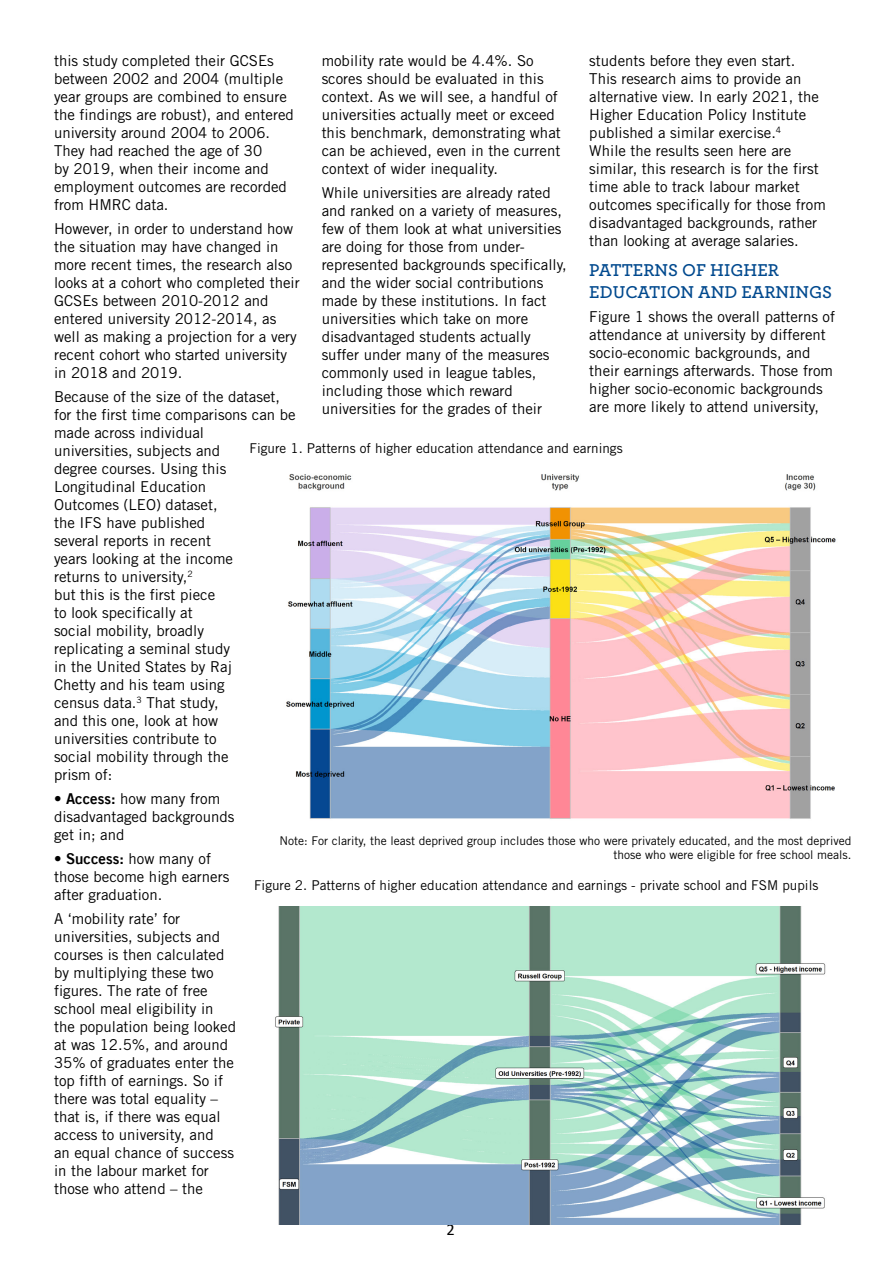
<style>
.page{position:relative;width:893px;height:1263px;background:#fff}
.page>*{position:absolute;margin:0;border:0;box-sizing:border-box;transform-origin:0 0}
.t1{font:600 18px/21.6px "Archer";color:#01498e}
.t2{font:16.5px "Calibri";color:#000}
.t3{font:15px/18px "Trade Gothic";color:#000}
.header_1{font:13.5px "Trade Gothic";color:#000}
.header_1-2{font:12px/13.8px "Trade Gothic";color:#000;text-align:right}
.s1{font-family:"Trade Gothic LT Bold Two"}
</style>
<div class="page">
<img style="left:275px;top:906px;width:551px;height:318px">
<img style="left:286px;top:474px;width:550px;height:345px">
<p class="t3" style="left:54px;top:51px;width:241px">this study completed their GCSEs between 2002 and 2004 (multiple year groups are combined to ensure the findings are robust), and entered university around 2004 to 2006.<br>They had reached the age of 30<br>by 2019, when their income and employment outcomes are recorded from HMRC data.</p>
<p class="t3" style="left:54px;top:219px;width:247px">However, in order to understand how the situation may have changed in more recent times, the research also looks at a cohort who completed their<br>GCSEs between 2010-2012 and entered university 2012-2014, as well as making a projection for a very recent cohort who started university in 2018 and 2019.</p>
<p class="t3" style="left:54px;top:387px;width:243px">Because of the size of the dataset, for the first time comparisons can be made across individual<br>universities, subjects and<br>degree courses. Using this<br>Longitudinal Education<br>Outcomes (LEO) dataset,<br>the IFS have published<br>several reports in recent<br>years looking at the income<br>returns to university,<sup>2<br></sup>but this is the first piece<br>to look specifically at<br>social mobility, broadly<br>replicating a seminal study<br>in the United States by Raj<br>Chetty and his team using<br>census data.<sup>3</sup> That study,<br>and this one, look at how universities contribute to<br>social mobility through the<br>prism of:</p>
<p class="t3" style="left:54px;top:789px;width:182px">• <span class="s1">Access:</span> how many from disadvantaged backgrounds get in; and</p>
<p class="t3" style="left:54px;top:849px;width:177px">• <span class="s1">Success:</span> how many of those become high earners after graduation.</p>
<p class="t3" style="left:54px;top:909px;width:184px">A ‘mobility rate’ for universities, subjects and courses is then calculated by multiplying these two figures. The rate of free school meal eligibility in the population being looked at was 12.5%, and around<br>35% of graduates enter the top fifth of earnings. So if there was total equality – that is, if there was equal access to university, and<br>an equal chance of success in the labour market for those who attend – the</p>
<p class="t3" style="left:322px;top:51px;width:241px">mobility rate would be 4.4%. So scores should be evaluated in this context. As we will see, a handful of universities actually meet or exceed this benchmark, demonstrating what can be achieved, even in the current context of wider inequality.</p>
<p class="t3" style="left:322px;top:183px;width:247px">While universities are already rated and ranked on a variety of measures, few of them look at what universities are doing for those from under&shy;represented backgrounds specifically, and the wider social contributions made by these institutions. In fact universities which take on more disadvantaged students actually suffer under many of the measures commonly used in league tables, including those which reward universities for the grades of their</p>
<p class="t3" style="left:589px;top:51px;width:238px">students before they even start.<br>This research aims to provide an alternative view. In early 2021, the Higher Education Policy Institute published a similar exercise.<sup>4<br></sup>While the results seen here are similar, this research is for the first time able to track labour market outcomes specifically for those from disadvantaged backgrounds, rather than looking at average salaries.</p>
<p class="t1" style="left:589px;top:258px;width:244px">PATTERNS OF HIGHER<br>EDUCATION AND EARNINGS</p>
<p class="t3" style="left:589px;top:307px;width:247px">Figure 1 shows the overall patterns of attendance at university by different socio-economic backgrounds, and their earnings afterwards. Those from higher socio-economic backgrounds are more likely to attend university,</p>
<p class="header_1" style="left:250px;top:440px;width:375px">Figure 1. Patterns of higher education attendance and earnings</p>
<p class="header_1-2" style="left:279px;top:834px;width:574px">Note: For clarity, the least deprived group includes those who were privately educated, and the most deprived those who were eligible for free school meals.</p>
<p class="header_1" style="left:254px;top:877px;width:566px">Figure 2. Patterns of higher education attendance and earnings - private school and FSM pupils</p>
<p class="t2" style="left:446px;top:1218px;width:10px">2</p>
</div>
